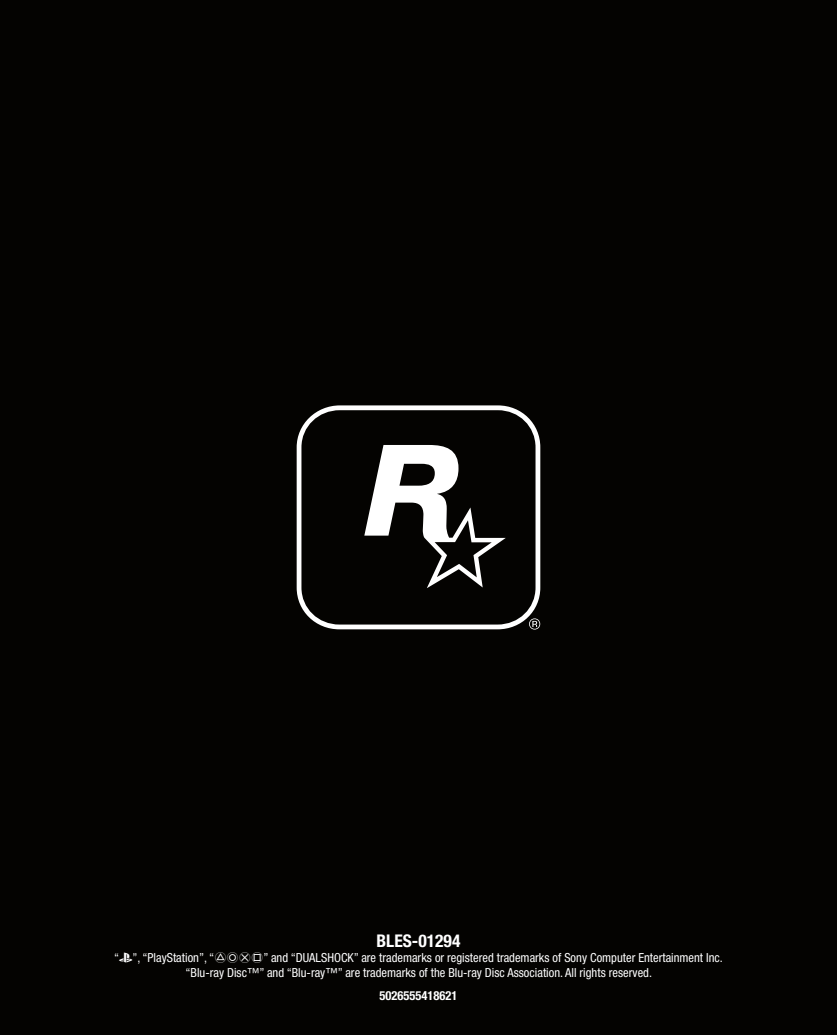
<style>
.page{position:relative;width:837px;height:1035px;background:#fff}
.page>*{position:absolute;margin:0;border:0;box-sizing:border-box;transform-origin:0 0}
.t1{font:700 condensed 17.5px "Helvetica Neue LT Pro";color:#fff}
.t2{font:condensed 12.5px/15px "Helvetica Neue LT Pro";color:#fff;text-align:center}
.t3{font:700 condensed 12.5px "Helvetica Neue LT Pro";color:#fff}
.s1{font-size:12.25px}
.s2{font-family:"SCE03";font-stretch:normal;font-size:12.25px}
</style>
<div class="page">
<div style="left:0;top:0;width:836px;height:1035px;background:#040301"></div>
<svg style="left:296px;top:405px;width:244px;height:224px"></svg>
<svg style="left:529px;top:618px;width:11px;height:11px"></svg>
<svg style="left:364px;top:445px;width:141px;height:143px"></svg>
<h1 class="t1" style="left:376px;top:930px;width:85px">BLES-01294</h1>
<p class="t2" style="left:114px;top:950px;width:610px"><span class="s1">“</span><span class="s2">2</span><span class="s1">”</span>, “PlayStation”, “<span class="s2">dasf</span>” and “DUALSHOCK” are trademarks or registered trademarks of Sony Computer Entertainment Inc. “Blu-ray Disc™” and “Blu-ray™” are trademarks of the Blu-ray Disc Association. All rights reserved.</p>
<p class="t3" style="left:379px;top:987px;width:80px">5026555418621</p>
</div>
